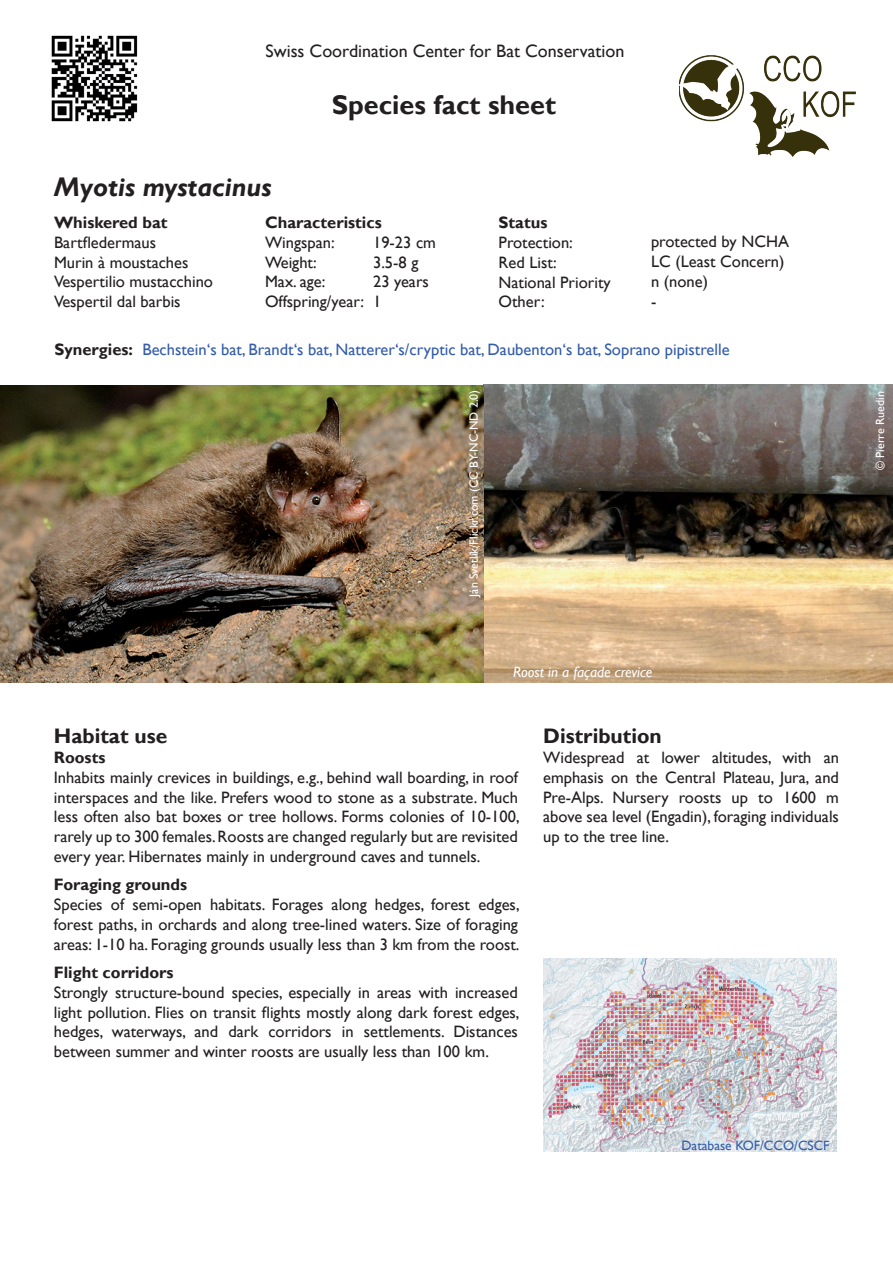
<style>
.page{position:relative;width:893px;height:1263px;background:#fff}
.page>*{position:absolute;margin:0;border:0;box-sizing:border-box;transform-origin:0 0}
.t1{font:700 27px "Gill Sans";color:#231f20}
.t2{font:italic 700 27px "Gill Sans";color:#231f20}
.t3{font:700 21px "Gill Sans";color:#231f20}
.t4{font:18px "Gill Sans";color:#231f20}
.t5{font:16.5px/19.8px "Gill Sans";color:#231f20}
.t6{font:16.5px "Gill Sans";color:#345ca9}
.t7{font:700 16.5px "Gill Sans";color:#231f20}
.t8{font:italic 15px "Gill Sans";color:#fff}
.t9{font:13.5px "Gill Sans";color:#345ca9}
.t10{font:12px "Gill Sans";color:#fff}
</style>
<div class="page">
<img style="left:679px;top:56px;width:177px;height:100px">
<img style="left:0;top:384px;width:893px;height:299px">
<img style="left:543px;top:959px;width:294px;height:193px">
<img style="left:51px;top:35px;width:87px;height:87px">
<p class="t4" style="left:266px;top:40px;width:360px">Swiss Coordination Center for Bat Conservation</p>
<h1 class="t1" style="left:332px;top:88px;width:226px">Species fact sheet</h1>
<h1 class="t2" style="left:54px;top:171px;width:219px">Myotis mystacinus</h1>
<p class="t7" style="left:54px;top:213px;width:115px">Whiskered bat</p>
<p class="t5" style="left:54px;top:233px;width:160px">Bartfledermaus<br>Murin à moustaches<br>Vespertilio mustacchino<br>Vespertil dal barbis</p>
<p class="t7" style="left:265px;top:212px;width:118px">Characteristics</p>
<p class="t5" style="left:265px;top:233px;width:71px">Wingspan:</p>
<p class="t5" style="left:373px;top:233px;width:64px">19-23 cm</p>
<p class="t5" style="left:265px;top:252px;width:53px">Weight:</p>
<p class="t5" style="left:373px;top:252px;width:47px">3.5-8 g</p>
<p class="t5" style="left:265px;top:272px;width:62px">Max. age:</p>
<p class="t5" style="left:265px;top:272px;width:165px;text-indent:108px">23 years<br>Offspring/year: 1</p>
<p class="t7" style="left:499px;top:213px;width:50px">Status</p>
<p class="t5" style="left:499px;top:233px;width:114px">Protection:<br>Red List:<br>National Priority<br>Other:</p>
<p class="t5" style="left:651px;top:232px;width:140px">protected by NCHA<br>LC (Least Concern) n (none)<br>-</p>
<p class="t7" style="left:54px;top:340px;width:80px">Synergies:</p>
<p class="t6" style="left:142px;top:340px;width:589px">Bechstein‘s bat, Brandt‘s bat, Natterer‘s/cryptic bat, Daubenton‘s bat, Soprano pipistrelle</p>
<p class="t10" style="left:467px;top:597px;width:208px;rotate:-90deg">Ján Svetlík/Flickr.com (CC BY-NC-ND 2.0)</p>
<p class="t10" style="left:873px;top:470px;width:80px;rotate:-90deg">© Pierre Ruedin</p>
<p class="t8" style="left:513px;top:663px;width:141px">Roost in a façade crevice</p>
<p class="t3" style="left:54px;top:723px;width:115px">Habitat use</p>
<p class="t7" style="left:54px;top:747px;width:53px">Roosts</p>
<p class="t5" style="left:54px;top:767px;width:467px;text-align:justify">Inhabits mainly crevices in buildings, e.g., behind wall boarding, in roof interspaces and the like. Prefers wood to stone as a substrate. Much less often also bat boxes or tree hollows. Forms colonies of 10-100, rarely up to 300 females. Roosts are changed regularly but are revisited every year. Hibernates mainly in underground caves and tunnels.</p>
<p class="t7" style="left:54px;top:875px;width:135px">Foraging grounds</p>
<p class="t5" style="left:54px;top:895px;width:467px;text-align:justify">Species of semi-open habitats. Forages along hedges, forest edges, forest paths, in orchards and along tree-lined waters. Size of foraging areas: 1-10 ha. Foraging grounds usually less than 3 km from the roost.</p>
<p class="t7" style="left:54px;top:962px;width:121px">Flight corridors</p>
<p class="t5" style="left:54px;top:982px;width:467px;text-align:justify">Strongly structure-bound species, especially in areas with increased light pollution. Flies on transit flights mostly along dark forest edges, hedges, waterways, and dark corridors in settlements. Distances between summer and winter roosts are usually less than 100 km.</p>
<p class="t3" style="left:543px;top:723px;width:120px">Distribution</p>
<p class="t5" style="left:543px;top:748px;width:297px;text-align:justify">Widespread at lower altitudes, with an emphasis on the Central Plateau, Jura, and Pre-Alps. Nursery roosts up to 1600 m above sea level (Engadin), foraging individuals up to the tree line.</p>
<p class="t9" style="left:681px;top:1137px;width:150px">Database KOF/CCO/CSCF</p>
</div>
